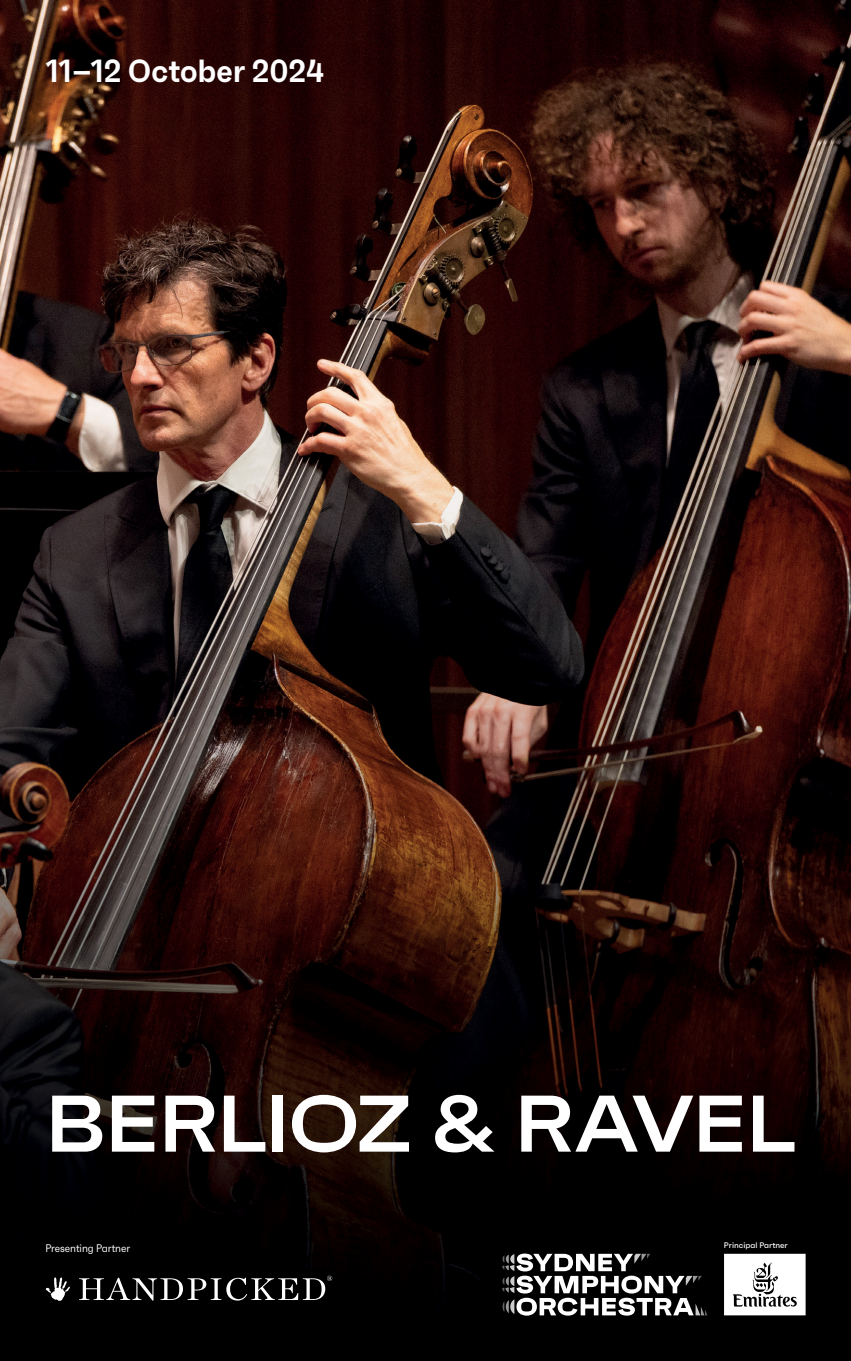
<style>
.page{position:relative;width:851px;height:1361px;background:#fff}
.page>*{position:absolute;margin:0;border:0;box-sizing:border-box;transform-origin:0 0}
.t1{font:600 expanded 80px "Faktum";letter-spacing:-.01em;color:#fff}
.t2{font:600 32px "Faktum Con";letter-spacing:.005em;color:#fff}
.t3{font:11px "Faktum Con";color:#fff}
.t4{font:500 8px "Faktum";color:#fff}
</style>
<div class="page">
<img style="left:0;top:0;width:850px;height:1361px">
<svg style="left:724px;top:1253px;width:81px;height:62px"></svg>
<svg style="left:502px;top:1253px;width:205px;height:62px"></svg>
<svg style="left:46px;top:1277px;width:24px;height:24px"></svg>
<svg style="left:79px;top:1275px;width:253px;height:25px"></svg>
<h2 class="t2" style="left:45px;top:51px;width:280px">11–12 October 2024</h2>
<h1 class="t1" style="left:45px;top:1073px;width:751px">BERLIOZ &amp; RAVEL</h1>
<p class="t3" style="left:45px;top:1241px;width:86px">Presenting Partner</p>
<p class="t4" style="left:723px;top:1240px;width:65px">Principal Partner</p>
</div>
